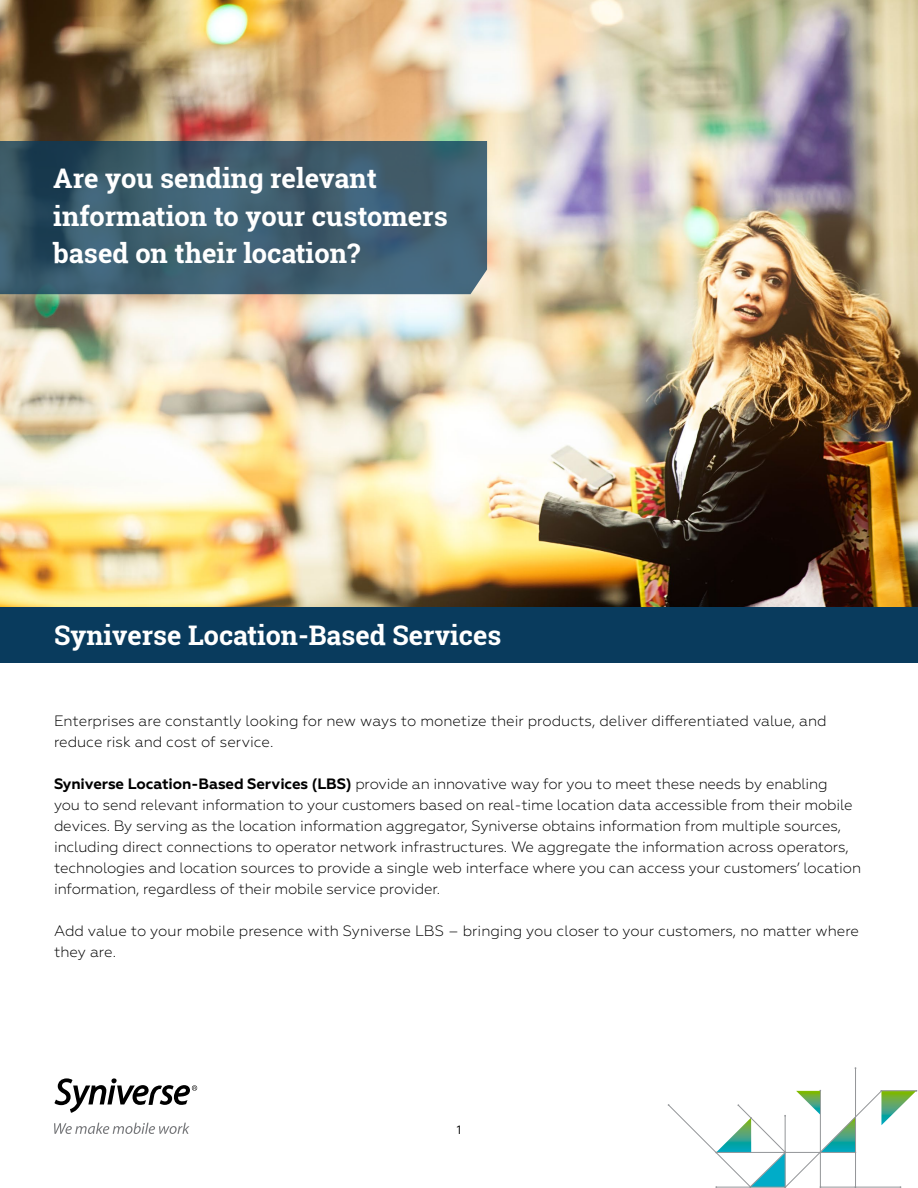
<style>
.page{position:relative;width:918px;height:1188px;background:#fff}
.page>*{position:absolute;margin:0;border:0;box-sizing:border-box;transform-origin:0 0}
.t1{font:700 27px/37.5px "Roboto Slab";color:#fff}
.t2{font:300 15px/21px "Geometria";letter-spacing:-.01em;color:#000}
.t3{font:12px "Geometria";color:#000}
.s1{font-weight:700}
</style>
<div class="page">
<svg style="left:54px;top:1078px;width:143px;height:35px"></svg>
<svg style="left:54px;top:1123px;width:136px;height:11px"></svg>
<hr style="left:855px;top:1068px;width:1px;height:120px;background:#939598">
<svg style="left:668px;top:1090px;width:249px;height:98px"></svg>
<img style="left:0;top:0;width:917px;height:608px">
<div style="left:0;top:608px;width:918px;height:55px;background:#093b5d"></div>
<svg style="left:0;top:141px;width:487px;height:153px;background:#3c5c6e"></svg>
<h1 class="t1" style="left:53px;top:159px;width:396px">Are you sending relevant information to your customers based on their location?</h1>
<h1 class="t1" style="left:54px;top:616px;width:449px">Syniverse Location-Based Services</h1>
<p class="t2" style="left:54px;top:710px;width:774px">Enterprises are constantly looking for new ways to monetize their products, deliver differentiated value, and reduce risk and cost of service.</p>
<p class="t2" style="left:54px;top:773px;width:809px"><span class="s1">Syniverse Location-Based Services (LBS)</span> provide an innovative way for you to meet these needs by enabling<br>you to send relevant information to your customers based on real-time location data accessible from their mobile devices. By serving as the location information aggregator, Syniverse obtains information from multiple sources, including direct connections to operator network infrastructures. We aggregate the information across operators, technologies and location sources to provide a single web interface where you can access your customers’ location information, regardless of their mobile service provider.</p>
<p class="t2" style="left:54px;top:920px;width:807px">Add value to your mobile presence with Syniverse LBS – bringing you closer to your customers, no matter where they are.</p>
<p class="t3" style="left:457px;top:1122px;width:6px">1</p>
</div>
